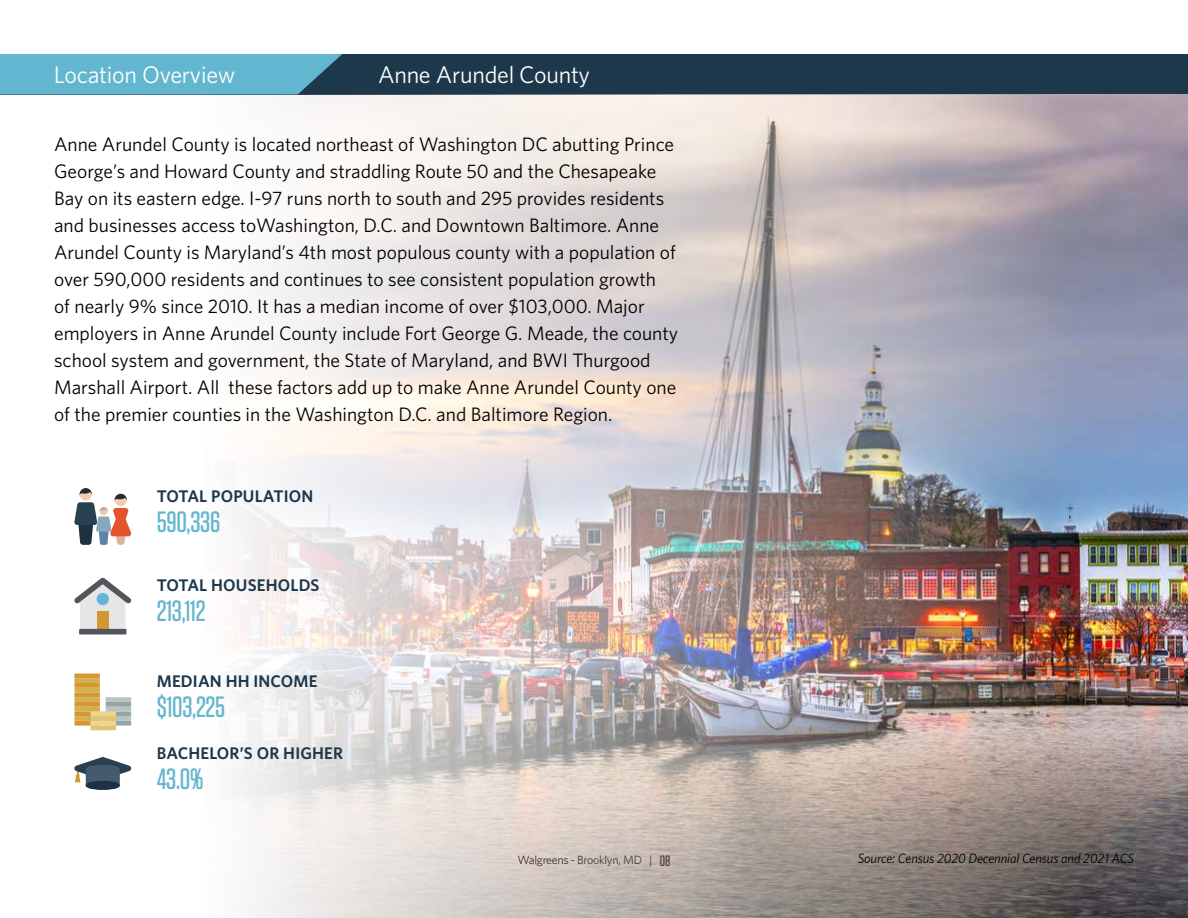
<style>
.page{position:relative;width:1188px;height:918px;background:#fff}
.page>*{position:absolute;margin:0;border:0;box-sizing:border-box;transform-origin:0 0}
.t1{font:500 29.25px "Tungsten";letter-spacing:-.01em;color:#63b6cf}
.t2{font:24px "Whitney";letter-spacing:-.01em;color:#fff}
.t3{font:19.5px/27px "Whitney";color:#000}
.t4{font:600 16.8px "Whitney";letter-spacing:.01em;color:#1d374b}
.t5{font:italic 13.5px "Whitney";letter-spacing:-.01em;color:#000}
.t6{font:12px "Whitney";letter-spacing:-.025em;color:#000}
.s1{font-family:"Tungsten";font-weight:500;font-size:15px}
</style>
<div class="page">
<div style="left:0;top:54px;width:1188px;height:41px;background:#1d374b"></div>
<div style="left:0;top:54px;width:342px;height:40px;background:#63b6cf"></div>
<img style="left:114px;top:95px;width:1074px;height:823px">
<svg style="left:74px;top:488px;width:57px;height:57px"></svg>
<svg style="left:74px;top:578px;width:58px;height:54px"></svg>
<div style="left:97px;top:593px;width:12px;height:12px;background:#62b4df;border-radius:50%"></div>
<div style="left:97px;top:611px;width:11px;height:18px;background:#d49731"></div>
<div style="left:79px;top:629px;width:47px;height:6px;background:#54555c"></div>
<div style="left:74px;top:721px;width:26px;height:5px;background:#d49731"></div>
<div style="left:74px;top:716px;width:26px;height:5px;background:#d4af51"></div>
<div style="left:74px;top:711px;width:26px;height:5px;background:#d49731"></div>
<hr style="left:74px;top:707px;width:26px;height:4px;background:#d4af51">
<div style="left:74px;top:702px;width:26px;height:5px;background:#d49731"></div>
<div style="left:74px;top:697px;width:26px;height:5px;background:#d4af51"></div>
<div style="left:74px;top:692px;width:26px;height:5px;background:#d49731"></div>
<hr style="left:74px;top:688px;width:26px;height:4px;background:#d4af51">
<div style="left:74px;top:683px;width:26px;height:5px;background:#d49731"></div>
<div style="left:74px;top:678px;width:26px;height:5px;background:#d4af51"></div>
<hr style="left:74px;top:674px;width:26px;height:4px;background:#d49731">
<div style="left:106px;top:721px;width:25px;height:5px;background:#93a5a5"></div>
<div style="left:106px;top:716px;width:25px;height:5px;background:#b8c3c2"></div>
<div style="left:106px;top:711px;width:25px;height:5px;background:#93a5a5"></div>
<hr style="left:106px;top:707px;width:25px;height:4px;background:#b8c3c2">
<div style="left:106px;top:702px;width:25px;height:5px;background:#93a5a5"></div>
<div style="left:106px;top:697px;width:25px;height:5px;background:#b8c3c2"></div>
<hr style="left:90px;top:726px;width:26px;height:4px;background:#dfc575">
<div style="left:90px;top:721px;width:26px;height:5px;background:#eed68a"></div>
<div style="left:90px;top:716px;width:26px;height:5px;background:#dfc575"></div>
<div style="left:90px;top:711px;width:26px;height:5px;background:#eed68a"></div>
<div style="left:86px;top:781px;width:34px;height:9px;background:#1f3040;border-radius:50%"></div>
<svg style="left:74px;top:757px;width:57px;height:30px"></svg>
<p class="t2" style="left:54px;top:64px;width:183px">Location Overview</p>
<p class="t2" style="left:378px;top:64px;width:214px">Anne Arundel County</p>
<p class="t3" style="left:54px;top:131px;width:626px">Anne Arundel County is located northeast of Washington DC abutting Prince George’s and Howard County and straddling Route 50 and the Chesapeake Bay on its eastern edge. I-97 runs north to south and 295 provides residents and businesses access toWashington, D.C. and Downtown Baltimore. Anne Arundel County is Maryland’s 4th most populous county with a population of over 590,000 residents and continues to see consistent population growth<br>of nearly 9% since 2010. It has a median income of over $103,000. Major employers in Anne Arundel County include Fort George G. Meade, the county school system and government, the State of Maryland, and BWI Thurgood Marshall Airport. All these factors add up to make Anne Arundel County one of the premier counties in the Washington D.C. and Baltimore Region.</p>
<p class="t4" style="left:157px;top:488px;width:158px">TOTAL POPULATION</p>
<h1 class="t1" style="left:157px;top:508px;width:65px">590,336</h1>
<p class="t4" style="left:157px;top:578px;width:164px">TOTAL HOUSEHOLDS</p>
<h1 class="t1" style="left:157px;top:598px;width:50px">213,112</h1>
<p class="t4" style="left:157px;top:674px;width:162px">MEDIAN HH INCOME</p>
<h1 class="t1" style="left:157px;top:694px;width:70px">$103,225</h1>
<p class="t4" style="left:157px;top:745px;width:188px">BACHELOR’S OR HIGHER</p>
<h1 class="t1" style="left:157px;top:765px;width:48px">43.0%</h1>
<p class="t6" style="left:518px;top:854px;width:154px">Walgreens - Brooklyn, MD | <span class="s1">08</span></p>
<p class="t5" style="left:858px;top:853px;width:278px">Source: Census 2020 Decennial Census and 2021 ACS</p>
</div>
